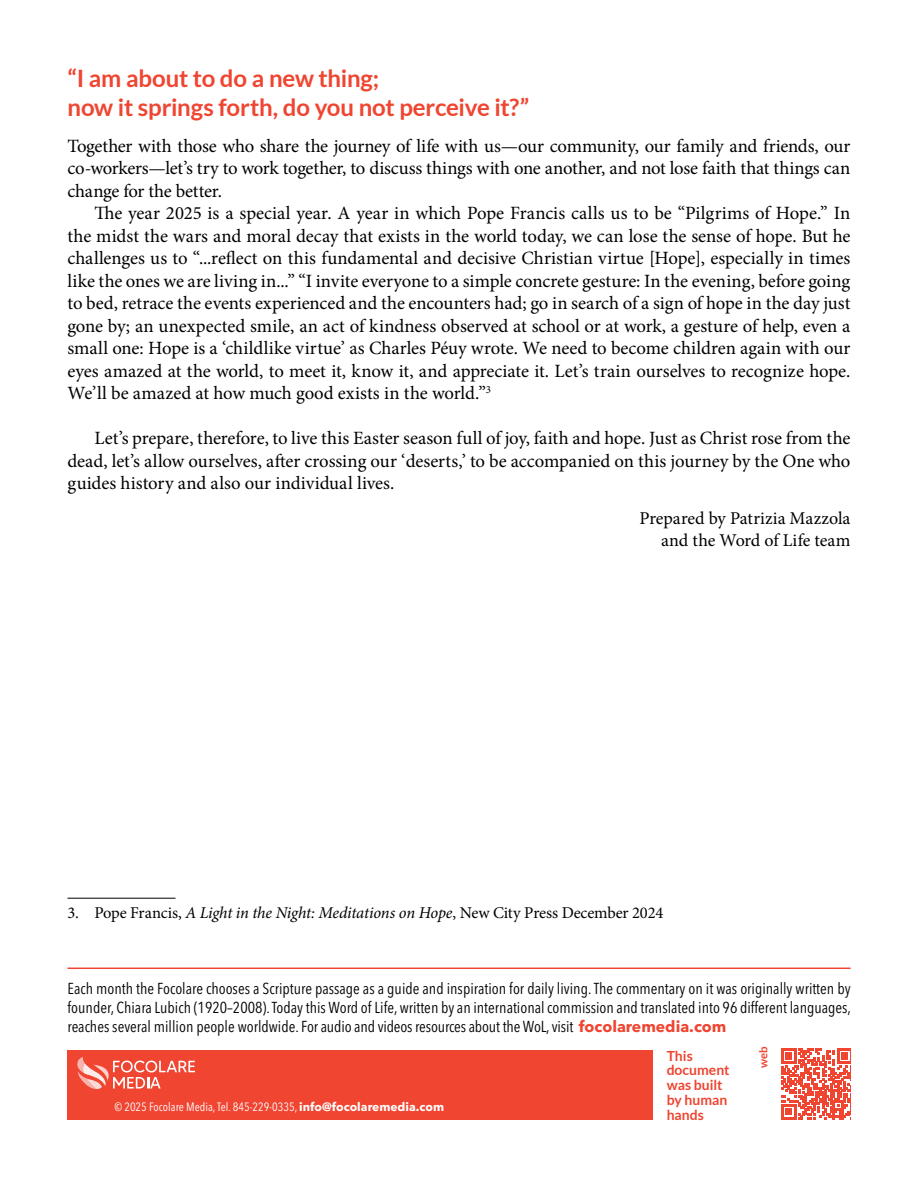
<style>
.page{position:relative;width:918px;height:1188px;background:#fff}
.page>*{position:absolute;margin:0;border:0;box-sizing:border-box;transform-origin:0 0}
.t1{font:700 24px/28.8px "Lato";letter-spacing:-.01em;color:#ef4531}
.t2{font:18.75px/22.5px "Minion Pro";letter-spacing:-.005em;color:#000;text-align:justify}
.t3{font:18px/21.6px "Minion Pro";color:#000;text-align:right}
.t4{font:16.5px "Minion Pro";letter-spacing:-.005em;color:#000}
.t5{font:condensed 15.75px/18.9px "Avenir Next LT Pro";letter-spacing:-.01em;color:#000;text-align:justify}
.t6{font:700 13.95px/14.7px "Lato";color:#ef4531}
.t7{font:condensed 12px "Avenir Next LT Pro";color:#fff}
.t8{font:700 11.4px "Lato";color:#ef4531}
.s1{font-style:italic}
.s2{font-weight:700;font-stretch:normal;color:#ef4531}
.s3{font-weight:700;font-stretch:normal}
</style>
<div class="page">
<hr style="left:68px;top:898px;width:108px;height:1px;background:#000">
<div style="left:68px;top:1050px;width:585px;height:69px;background:#ef4531"></div>
<hr style="left:68px;top:968px;width:782px;height:1px;background:#ef4531">
<svg style="left:77px;top:1057px;width:118px;height:32px"></svg>
<svg style="left:781px;top:1049px;width:70px;height:70px"></svg>
<p class="t1" style="left:68px;top:63px;width:463px">“I am about to do a new thing;<br>now it springs forth, do you not perceive it?”</p>
<p class="t2" style="left:68px;top:134px;width:785px">Together with those who share the journey of life with us—our community, our family and friends, our co-workers—let’s try to work together, to discuss things with one another, and not lose faith that things can change for the better.</p>
<p class="t2" style="left:68px;top:202px;width:785px;text-indent:27px">The year 2025 is a special year. A year in which Pope Francis calls us to be “Pilgrims of Hope.” In the midst the wars and moral decay that exists in the world today, we can lose the sense of hope. But he challenges us to “...reflect on this fundamental and decisive Christian virtue [Hope], especially in times like the ones we are living in...” “I invite everyone to a simple concrete gesture: In the evening, before going to bed, retrace the events experienced and the encounters had; go in search of a sign of hope in the day just gone by; an unexpected smile, an act of kindness observed at school or at work, a gesture of help, even a small one: Hope is a ‘childlike virtue’ as Charles Péuy wrote. We need to become children again with our eyes amazed at the world, to meet it, know it, and appreciate it. Let’s train ourselves to recognize hope.<br>We’ll be amazed at how much good exists in the world.”<sup>3</sup></p>
<p class="t2" style="left:67px;top:427px;width:785px;text-indent:27px">Let’s prepare, therefore, to live this Easter season full of joy, faith and hope. Just as Christ rose from the dead, let’s allow ourselves, after crossing our ‘deserts,’ to be accompanied on this journey by the One who guides history and also our individual lives.</p>
<p class="t3" style="left:639px;top:508px;width:213px">Prepared by Patrizia Mazzola and the Word of Life team</p>
<p class="t4" style="left:68px;top:902px;width:597px">3. Pope Francis, <span class="s1">A Light in the Night: Meditations on Hope</span>, New City Press December 2024</p>
<p class="t5" style="left:68px;top:979px;width:785px">Each month the Focolare chooses a Scripture passage as a guide and inspiration for daily living. The commentary on it was originally written by founder, Chiara Lubich (1920–2008). Today this Word of Life, written by an international commission and translated into 96 different languages, reaches several million people worldwide. For audio and videos resources about the WoL, visit <span class="s2">focolaremedia.com</span></p>
<p class="t7" style="left:114px;top:1099px;width:331px">© 2025 Focolare Media, Tel. 845-229-0335, <span class="s3">info@focolaremedia.com</span></p>
<p class="t6" style="left:667px;top:1048px;width:65px">This document was built by human hands</p>
<p class="t8" style="left:757px;top:1068px;width:23px;rotate:-90deg">web</p>
</div>
